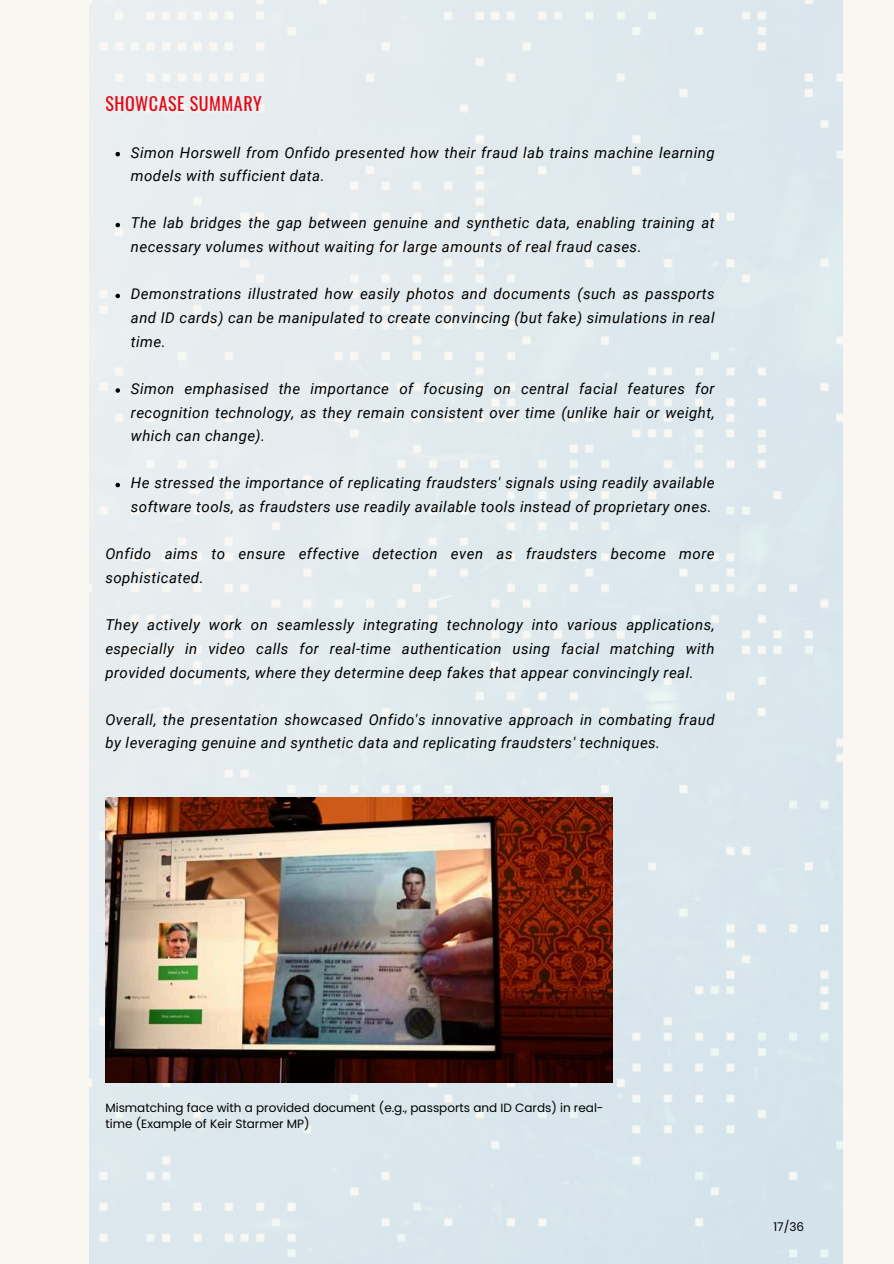
<style>
.page{position:relative;width:894px;height:1264px;background:#fff}
.page>*{position:absolute;margin:0;border:0;box-sizing:border-box;transform-origin:0 0}
.t1{font:18px "Oswald";letter-spacing:.03em;color:#e20613}
.t2{font:italic 15px/23.7px "Roboto";letter-spacing:.03em;color:#000}
.t3{font:12px/16px "Poppins";color:#000}
</style>
<div class="page">
<div style="left:0;top:0;width:893px;height:1263px;background:#faf7f3"></div>
<img style="left:89px;top:0;width:753px;height:1263px">
<svg style="left:115px;top:152px;width:5px;height:4px"></svg>
<svg style="left:115px;top:223px;width:5px;height:4px"></svg>
<svg style="left:115px;top:294px;width:5px;height:4px"></svg>
<svg style="left:115px;top:388px;width:5px;height:5px"></svg>
<svg style="left:115px;top:483px;width:5px;height:4px"></svg>
<img style="left:105px;top:797px;width:507px;height:285px">
<p class="t1" style="left:105px;top:88px;width:158px">SHOWCASE SUMMARY</p>
<p class="t2" style="left:131px;top:140px;width:585px">Simon Horswell from Onfido presented how their fraud lab trains machine learning models with sufficient data.</p>
<p class="t2" style="left:131px;top:211px;width:585px">The lab bridges the gap between genuine and synthetic data, enabling training at necessary volumes without waiting for large amounts of real fraud cases.</p>
<p class="t2" style="left:131px;top:281px;width:585px;text-align:justify">Demonstrations illustrated how easily photos and documents (such as passports and ID cards) can be manipulated to create convincing (but fake) simulations in real time.</p>
<p class="t2" style="left:131px;top:376px;width:585px;text-align:justify">Simon emphasised the importance of focusing on central facial features for recognition technology, as they remain consistent over time (unlike hair or weight, which can change).</p>
<p class="t2" style="left:131px;top:470px;width:585px">He stressed the importance of replicating fraudsters' signals using readily available software tools, as fraudsters use readily available tools instead of proprietary ones.</p>
<p class="t2" style="left:105px;top:541px;width:610px">Onfido aims to ensure effective detection even as fraudsters become more sophisticated.</p>
<p class="t2" style="left:105px;top:612px;width:610px;text-align:justify">They actively work on seamlessly integrating technology into various applications, especially in video calls for real-time authentication using facial matching with provided documents, where they determine deep fakes that appear convincingly real.</p>
<p class="t2" style="left:105px;top:707px;width:610px">Overall, the presentation showcased Onfido's innovative approach in combating fraud by leveraging genuine and synthetic data and replicating fraudsters' techniques.</p>
<p class="t3" style="left:105px;top:1099px;width:499px">Mismatching face with a provided document (e.g., passports and ID Cards) in real&shy;time (Example of Keir Starmer MP)</p>
<p class="t3" style="left:773px;top:1218px;width:32px">17/36</p>
</div>
